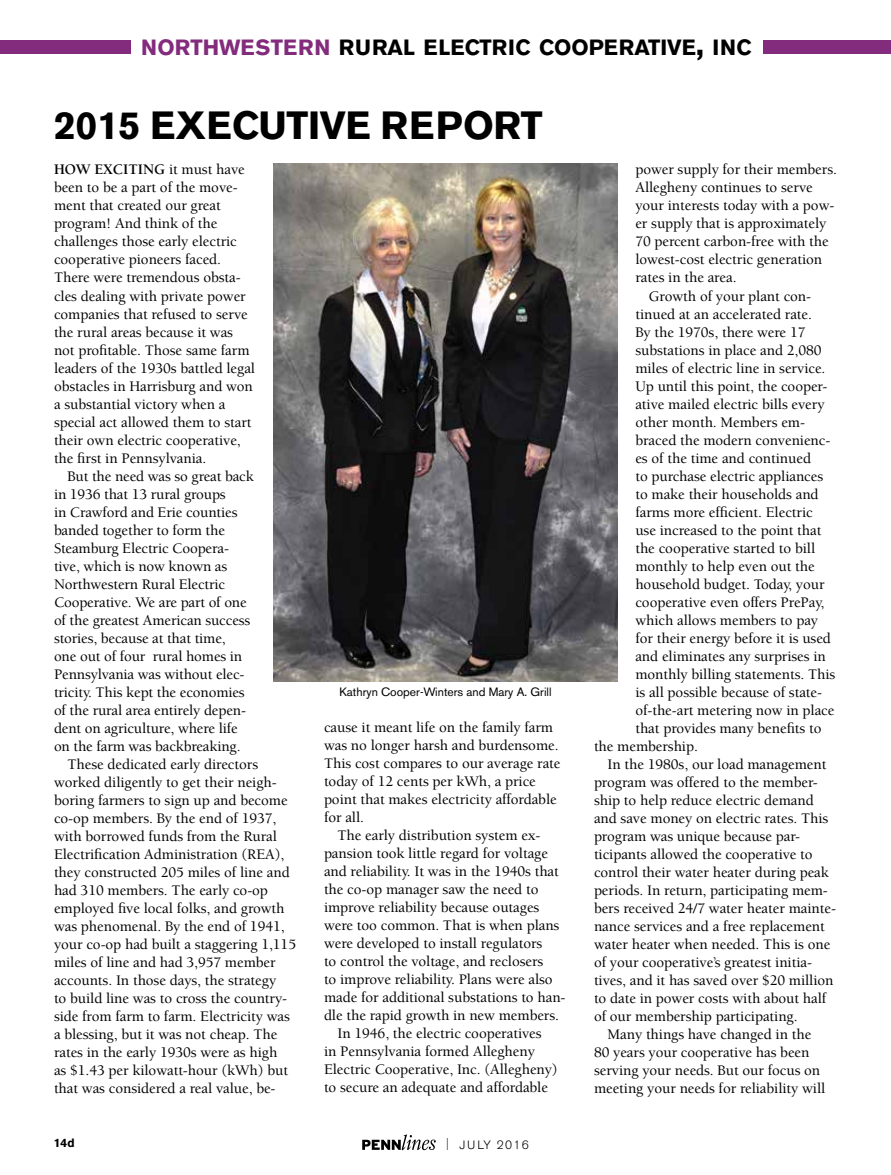
<style>
.page{position:relative;width:891px;height:1175px;background:#fff}
.page>*{position:absolute;margin:0;border:0;box-sizing:border-box;transform-origin:0 0}
.t1{font:700 39px "Akzidenz Grotesk BE";letter-spacing:-.01em;color:#000}
.t2{font:700 21.9px "Akzidenz Grotesk BE";color:#000}
.t3{font:500 15px/18px "Berkeley Std";letter-spacing:-.005em;color:#000}
.t4{font:12px "Akzidenz Grotesk BE";color:#000}
.t5{font:300 12px "Akzidenz Grotesk BE";letter-spacing:.11em;color:#000}
.t6{font:700 12px "Akzidenz Grotesk BE";color:#000}
.s1{color:#832b7c}
.s2{font-size:31.2px}
.s3{font-weight:700}
.s4{font-stretch:condensed}
</style>
<div class="page">
<svg style="left:362px;top:1134px;width:74px;height:16px"></svg>
<div style="left:763px;top:40px;width:128px;height:14px;background:#832b7c"></div>
<div style="left:0;top:40px;width:130px;height:14px;background:#832b7c"></div>
<img style="left:273px;top:163px;width:344px;height:518px">
<h2 class="t2" style="left:141px;top:35px;width:612px"><span class="s1">NORTHWESTERN</span> RURAL ELECTRIC COOPERATIVE<span class="s2">,</span> INC</h2>
<h1 class="t1" style="left:54px;top:102px;width:490px">2015 EXECUTIVE REPORT</h1>
<p class="t3" style="left:54px;top:161px;width:203px"><span class="s3">HOW EXCITING</span> it must have been to be a part of the move&shy;ment that created our great program! And think of the challenges those early electric cooperative pioneers faced.<br>There were tremendous obsta&shy;cles dealing with private power companies that refused to serve the rural areas because it was not profitable. Those same farm leaders of the 1930s battled legal obstacles in Harrisburg and won a substantial victory when a special act allowed them to start their own electric cooperative, the first in Pennsylvania.</p>
<p class="t3" style="left:68px;top:467px;width:188px">But the need was so great back</p>
<p class="t3" style="left:54px;top:485px;width:173px">in 1936 that 13 rural groups</p>
<p class="t3" style="left:54px;top:503px;width:185px">in Crawford and Erie counties</p>
<p class="t3" style="left:54px;top:521px;width:173px">banded together to form the</p>
<p class="t3" style="left:54px;top:539px;width:177px">Steamburg Electric Coopera-</p>
<p class="t3" style="left:54px;top:557px;width:175px">tive, which is now known as</p>
<p class="t3" style="left:54px;top:575px;width:173px">Northwestern Rural Electric</p>
<p class="t3" style="left:54px;top:593px;width:194px">Cooperative. We are part of one</p>
<p class="t3" style="left:54px;top:611px;width:198px">of the greatest American success</p>
<p class="t3" style="left:54px;top:629px;width:173px">stories, because at that time,</p>
<p class="t3" style="left:54px;top:647px;width:190px">one out of four rural homes in</p>
<p class="t3" style="left:54px;top:665px;width:192px">Pennsylvania was without elec-</p>
<p class="t3" style="left:54px;top:683px;width:192px">tricity. This kept the economies</p>
<p class="t3" style="left:54px;top:701px;width:194px">of the rural area entirely depen-</p>
<p class="t3" style="left:54px;top:719px;width:185px">dent on agriculture, where life</p>
<p class="t3" style="left:54px;top:737px;width:188px">on the farm was backbreaking.</p>
<p class="t3" style="left:68px;top:755px;width:192px">These dedicated early directors</p>
<p class="t3" style="left:54px;top:773px;width:224px">worked diligently to get their neigh-</p>
<p class="t3" style="left:54px;top:791px;width:235px">boring farmers to sign up and become</p>
<p class="t3" style="left:54px;top:809px;width:224px">co-op members. By the end of 1937,</p>
<p class="t3" style="left:54px;top:827px;width:225px">with borrowed funds from the Rural</p>
<p class="t3" style="left:54px;top:845px;width:232px">Electrification Administration (REA),</p>
<p class="t3" style="left:54px;top:863px;width:237px">they constructed 205 miles of line and</p>
<p class="t3" style="left:54px;top:881px;width:216px">had 310 members. The early co-op</p>
<p class="t3" style="left:54px;top:899px;width:232px">employed five local folks, and growth</p>
<p class="t3" style="left:54px;top:917px;width:232px">was phenomenal. By the end of 1941,</p>
<p class="t3" style="left:54px;top:935px;width:244px">your co-op had built a staggering 1,115</p>
<p class="t3" style="left:54px;top:953px;width:223px">miles of line and had 3,957 member</p>
<p class="t3" style="left:54px;top:971px;width:224px">accounts. In those days, the strategy</p>
<p class="t3" style="left:54px;top:989px;width:235px">to build line was to cross the country-</p>
<p class="t3" style="left:54px;top:1007px;width:237px">side from farm to farm. Electricity was</p>
<p class="t3" style="left:54px;top:1025px;width:225px">a blessing, but it was not cheap. The</p>
<p class="t3" style="left:54px;top:1043px;width:225px">rates in the early 1930s were as high</p>
<p class="t3" style="left:54px;top:1061px;width:236px">as $1.43 per kilowatt-hour (kWh) but</p>
<p class="t3" style="left:54px;top:1079px;width:223px">that was considered a real value, be-</p>
<p class="t4" style="left:339px;top:685px;width:214px">Kathryn Cooper-Winters and Mary A. Grill</p>
<p class="t3" style="left:324px;top:719px;width:238px">cause it meant life on the family farm was no longer harsh and burdensome.<br>This cost compares to our average rate today of 12 cents per kWh, a price point that makes electricity affordable for all.</p>
<p class="t3" style="left:338px;top:827px;width:205px">The early distribution system ex-</p>
<p class="t3" style="left:324px;top:845px;width:226px">pansion took little regard for voltage</p>
<p class="t3" style="left:324px;top:863px;width:236px">and reliability. It was in the 1940s that</p>
<p class="t3" style="left:324px;top:881px;width:216px">the co-op manager saw the need to</p>
<p class="t3" style="left:324px;top:899px;width:217px">improve reliability because outages</p>
<p class="t3" style="left:324px;top:917px;width:237px">were too common. That is when plans</p>
<p class="t3" style="left:324px;top:935px;width:220px">were developed to install regulators</p>
<p class="t3" style="left:324px;top:953px;width:221px">to control the voltage, and reclosers</p>
<p class="t3" style="left:324px;top:971px;width:230px">to improve reliability. Plans were also</p>
<p class="t3" style="left:324px;top:989px;width:243px">made for additional substations to han-</p>
<p class="t3" style="left:324px;top:1007px;width:237px">dle the rapid growth in new members.</p>
<p class="t3" style="left:338px;top:1025px;width:206px">In 1946, the electric cooperatives</p>
<p class="t3" style="left:324px;top:1043px;width:212px">in Pennsylvania formed Allegheny</p>
<p class="t3" style="left:324px;top:1061px;width:235px">Electric Cooperative, Inc. (Allegheny)</p>
<p class="t3" style="left:324px;top:1079px;width:226px">to secure an adequate and affordable</p>
<p class="t6" style="left:54px;top:1135px;width:22px">14d</p>
<p class="t5" style="left:446px;top:1137px;width:84px"><span class="s4">|</span> JULY 2016</p>
<p class="t3" style="left:635px;top:161px;width:203px">power supply for their members.</p>
<p class="t3" style="left:635px;top:179px;width:179px">Allegheny continues to serve</p>
<p class="t3" style="left:635px;top:197px;width:201px">your interests today with a pow-</p>
<p class="t3" style="left:635px;top:215px;width:193px">er supply that is approximately</p>
<p class="t3" style="left:635px;top:233px;width:195px">70 percent carbon-free with the</p>
<p class="t3" style="left:635px;top:251px;width:188px">lowest-cost electric generation</p>
<p class="t3" style="left:635px;top:269px;width:103px">rates in the area.</p>
<p class="t3" style="left:649px;top:287px;width:164px">Growth of your plant con-</p>
<p class="t3" style="left:635px;top:305px;width:178px">tinued at an accelerated rate.</p>
<p class="t3" style="left:635px;top:323px;width:172px">By the 1970s, there were 17</p>
<p class="t3" style="left:635px;top:341px;width:188px">substations in place and 2,080</p>
<p class="t3" style="left:635px;top:359px;width:192px">miles of electric line in service.</p>
<p class="t3" style="left:635px;top:377px;width:193px">Up until this point, the cooper-</p>
<p class="t3" style="left:635px;top:395px;width:191px">ative mailed electric bills every</p>
<p class="t3" style="left:635px;top:413px;width:171px">other month. Members em-</p>
<p class="t3" style="left:635px;top:431px;width:197px">braced the modern convenienc-</p>
<p class="t3" style="left:635px;top:449px;width:177px">es of the time and continued</p>
<p class="t3" style="left:635px;top:467px;width:189px">to purchase electric appliances</p>
<p class="t3" style="left:635px;top:485px;width:185px">to make their households and</p>
<p class="t3" style="left:635px;top:503px;width:179px">farms more efficient. Electric</p>
<p class="t3" style="left:635px;top:521px;width:188px">use increased to the point that</p>
<p class="t3" style="left:635px;top:539px;width:181px">the cooperative started to bill</p>
<p class="t3" style="left:635px;top:557px;width:181px">monthly to help even out the</p>
<p class="t3" style="left:635px;top:575px;width:191px">household budget. Today, your</p>
<p class="t3" style="left:635px;top:593px;width:190px">cooperative even offers PrePay,</p>
<p class="t3" style="left:635px;top:611px;width:184px">which allows members to pay</p>
<p class="t3" style="left:635px;top:629px;width:197px">for their energy before it is used</p>
<p class="t3" style="left:635px;top:647px;width:192px">and eliminates any surprises in</p>
<p class="t3" style="left:635px;top:665px;width:201px">monthly billing statements. This</p>
<p class="t3" style="left:635px;top:683px;width:188px">is all possible because of state-</p>
<p class="t3" style="left:635px;top:701px;width:201px">of-the-art metering now in place</p>
<p class="t3" style="left:635px;top:719px;width:188px">that provides many benefits to</p>
<p class="t3" style="left:594px;top:737px;width:105px">the membership.</p>
<p class="t3" style="left:608px;top:755px;width:220px">In the 1980s, our load management</p>
<p class="t3" style="left:594px;top:773px;width:225px">program was offered to the member-</p>
<p class="t3" style="left:594px;top:791px;width:221px">ship to help reduce electric demand</p>
<p class="t3" style="left:594px;top:809px;width:236px">and save money on electric rates. This</p>
<p class="t3" style="left:594px;top:827px;width:208px">program was unique because par-</p>
<p class="t3" style="left:594px;top:845px;width:220px">ticipants allowed the cooperative to</p>
<p class="t3" style="left:594px;top:863px;width:236px">control their water heater during peak</p>
<p class="t3" style="left:594px;top:881px;width:235px">periods. In return, participating mem-</p>
<p class="t3" style="left:594px;top:899px;width:244px">bers received 24/7 water heater mainte-</p>
<p class="t3" style="left:594px;top:917px;width:232px">nance services and a free replacement</p>
<p class="t3" style="left:594px;top:935px;width:238px">water heater when needed. This is one</p>
<p class="t3" style="left:594px;top:953px;width:220px">of your cooperative’s greatest initia-</p>
<p class="t3" style="left:594px;top:971px;width:241px">tives, and it has saved over $20 million</p>
<p class="t3" style="left:594px;top:989px;width:234px">to date in power costs with about half</p>
<p class="t3" style="left:594px;top:1007px;width:205px">of our membership participating.</p>
<p class="t3" style="left:608px;top:1025px;width:205px">Many things have changed in the</p>
<p class="t3" style="left:594px;top:1043px;width:217px">80 years your cooperative has been</p>
<p class="t3" style="left:594px;top:1061px;width:228px">serving your needs. But our focus on</p>
<p class="t3" style="left:594px;top:1079px;width:233px">meeting your needs for reliability will</p>
</div>
